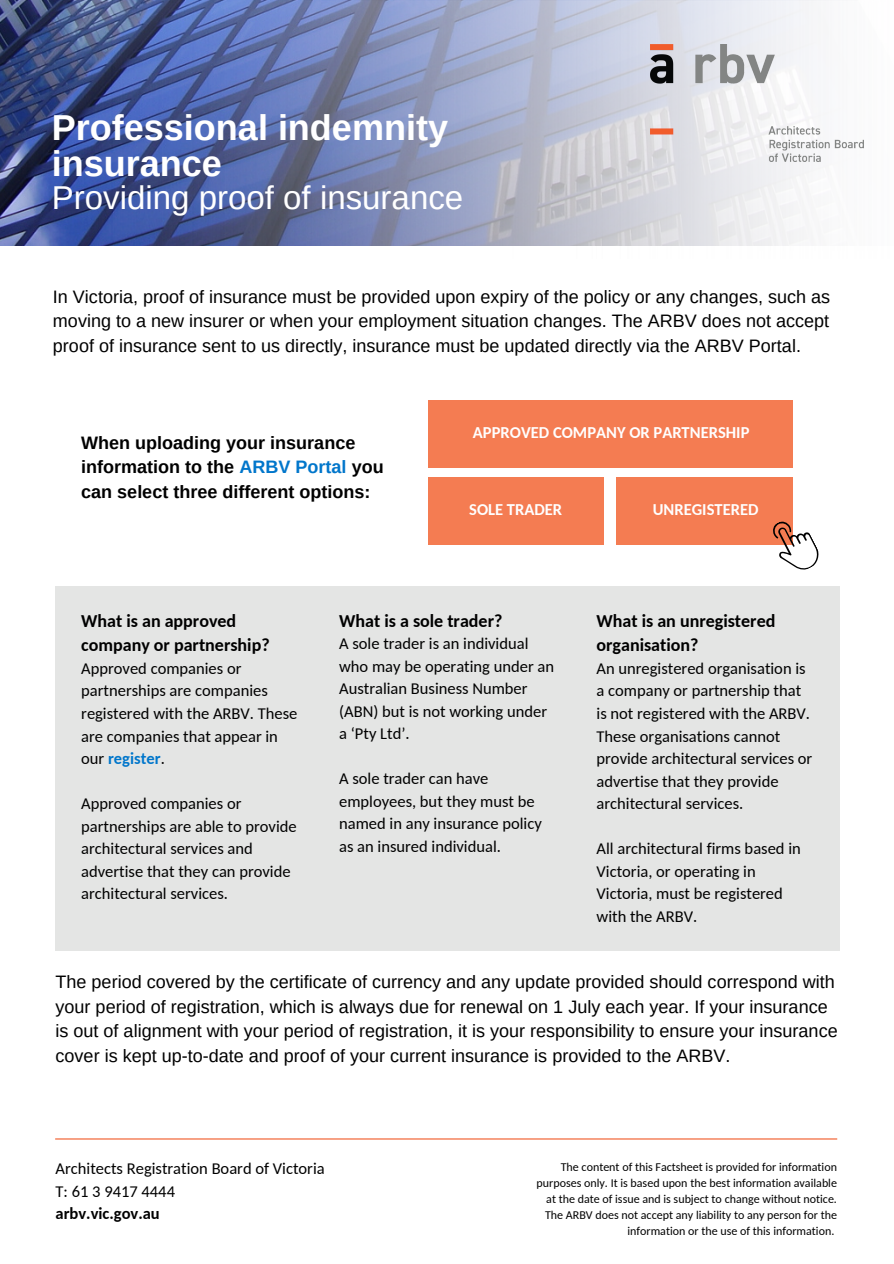
<style>
.page{position:relative;width:894px;height:1264px;background:#fff}
.page>*{position:absolute;margin:0;border:0;box-sizing:border-box;transform-origin:0 0}
.t1{font:700 36px/36px "Arimo";color:#fff}
.t2{font:33px "Arimo";color:#fff}
.t3{font:18px/24.8px "Arimo";color:#000;text-align:justify}
.t4{font:700 18px/24.8px "Carlito";color:#000}
.t5{font:700 18px/24.8px "Arimo";color:#000}
.t6{font:16.5px/22.5px "Carlito";color:#000}
.t7{font:700 16.5px "Carlito";color:#fff}
.t8{font:700 16.5px "Carlito";color:#000}
.t9{font:12px/16px "Carlito";color:#000;text-align:right}
.s1{color:#0076cb}
.s2{font-weight:700;color:#0076cb}
</style>
<div class="page">
<img style="left:0;top:0;width:22px;height:246px">
<hr style="left:55px;top:1138px;width:782px;height:1px;background:#f15a29">
<div style="left:428px;top:401px;width:364px;height:67px;background:#f47c52"></div>
<div style="left:616px;top:477px;width:176px;height:67px;background:#f47c52"></div>
<div style="left:428px;top:477px;width:175px;height:67px;background:#f47c52"></div>
<div style="left:56px;top:586px;width:783px;height:364px;background:#e4e5e4"></div>
<img style="left:22px;top:0;width:842px;height:246px">
<img style="left:650px;top:45px;width:213px;height:117px">
<svg style="left:767px;top:517px;width:52px;height:53px"></svg>
<h1 class="t1" style="left:52px;top:110px;width:398px">Professional indemnity insurance</h1>
<h2 class="t2" style="left:52px;top:179px;width:413px">Providing proof of insurance</h2>
<p class="t3" style="left:53px;top:284px;width:778px">In Victoria, proof of insurance must be provided upon expiry of the policy or any changes, such as moving to a new insurer or when your employment situation changes. The ARBV does not accept proof of insurance sent to us directly, insurance must be updated directly via the ARBV Portal.</p>
<p class="t5" style="left:81px;top:430px;width:304px">When uploading your insurance information to the <span class="s1">ARBV Portal</span> you can select three different options:</p>
<p class="t7" style="left:473px;top:425px;width:278px">APPROVED COMPANY OR PARTNERSHIP</p>
<p class="t7" style="left:469px;top:502px;width:94px">SOLE TRADER</p>
<p class="t7" style="left:652px;top:502px;width:107px">UNREGISTERED</p>
<p class="t4" style="left:81px;top:609px;width:190px">What is an approved company or partnership?</p>
<p class="t6" style="left:81px;top:658px;width:218px">Approved companies or partnerships are companies registered with the ARBV. These are companies that appear in our <span class="s2">register</span>.</p>
<p class="t6" style="left:81px;top:793px;width:217px">Approved companies or partnerships are able to provide architectural services and advertise that they can provide architectural services.</p>
<p class="t4" style="left:339px;top:609px;width:165px">What is a sole trader?</p>
<p class="t6" style="left:339px;top:633px;width:216px">A sole trader is an individual who may be operating under an<br>Australian Business Number (ABN) but is not working under a ‘Pty Ltd’.</p>
<p class="t6" style="left:339px;top:769px;width:204px">A sole trader can have employees, but they must be named in any insurance policy as an insured individual.</p>
<p class="t4" style="left:596px;top:609px;width:180px">What is an unregistered organisation?</p>
<p class="t6" style="left:596px;top:658px;width:217px">An unregistered organisation is a company or partnership that is not registered with the ARBV.<br>These organisations cannot provide architectural services or advertise that they provide architectural services.</p>
<p class="t6" style="left:596px;top:838px;width:206px">All architectural firms based in<br>Victoria, or operating in<br>Victoria, must be registered with the ARBV.</p>
<p class="t3" style="left:56px;top:969px;width:783px;text-align:left">The period covered by the certificate of currency and any update provided should correspond with your period of registration, which is always due for renewal on 1 July each year. If your insurance is out of alignment with your period of registration, it is your responsibility to ensure your insurance cover is kept up-to-date and proof of your current insurance is provided to the ARBV.</p>
<p class="t6" style="left:56px;top:1158px;width:270px">Architects Registration Board of Victoria<br>T: 61 3 9417 4444</p>
<p class="t8" style="left:56px;top:1206px;width:106px">arbv.vic.gov.au</p>
<p class="t9" style="left:536px;top:1159px;width:302px">The content of this Factsheet is provided for information purposes only. It is based upon the best information available at the date of issue and is subject to change without notice.<br>The ARBV does not accept any liability to any person for the information or the use of this information.</p>
</div>
